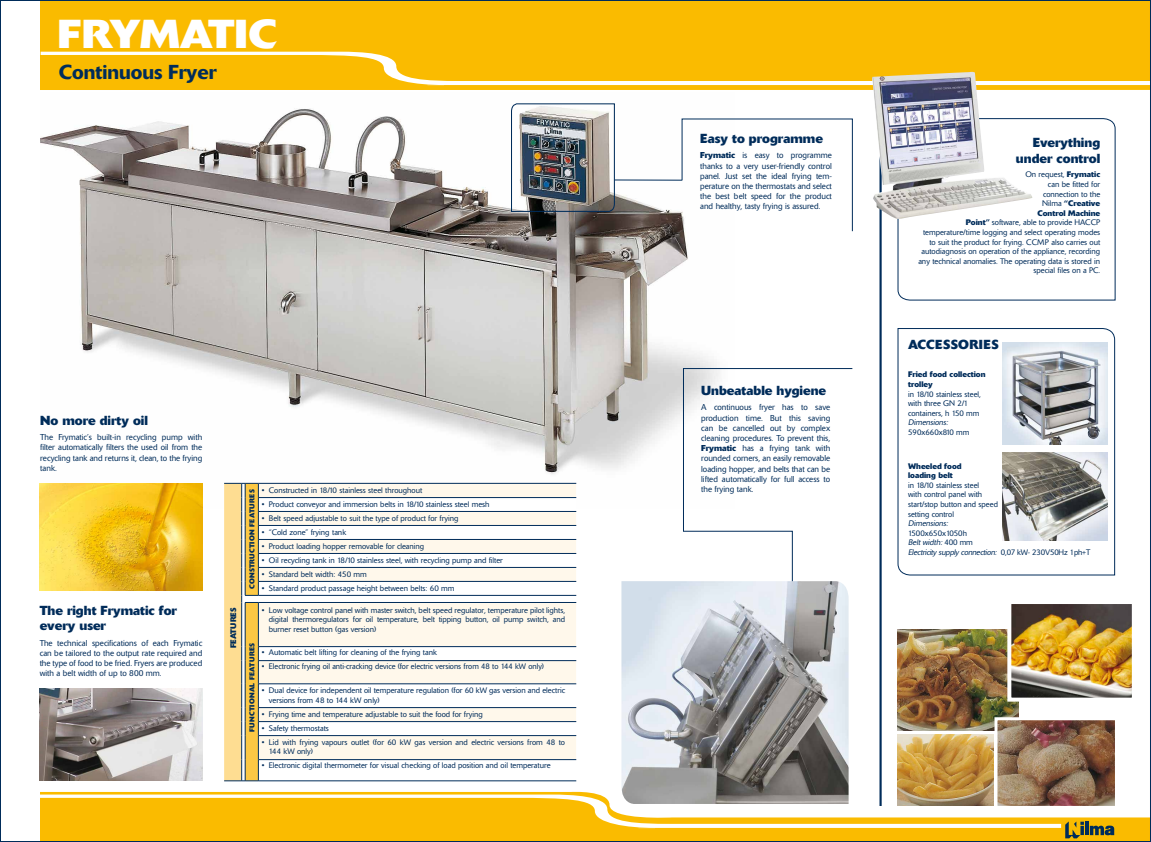
<style>
.page{position:relative;width:1151px;height:842px;background:#fff}
.page>*{position:absolute;margin:0;border:0;box-sizing:border-box;transform-origin:0 0}
.t1{font:700 40px "Delta";color:#fff;scale:1.07 1}
.t2{font:500 20px "Delta";color:#002c5a}
.t3{font:700 13px/15.6px "Delta";color:#002c5a;text-align:right}
.t4{font:700 13px "Delta";letter-spacing:.02em;color:#002c5a}
.t5{font:300 8.5px/10.2px "Delta";color:#002c5a;text-align:justify}
.t6{font:300 8px/9.6px "Delta";color:#002c5a}
.t7{font:700 8px/9.6px "Delta";color:#002c5a}
.t8{font:italic 300 8px "Delta";color:#002c5a}
.t9{font:700 7px "Delta";letter-spacing:.03em;color:#002c5a}
.s1{font-weight:400}
.s2{font-weight:700}
.s3{font-style:italic}
</style>
<div class="page">
<div style="left:0;top:0;width:1151px;height:90px;background:#fabb00"></div>
<div style="left:40px;top:817px;width:1109px;height:23px;background:#fabb00"></div>
<div style="left:0;top:0;width:40px;height:842px;background:#fff"></div>
<svg style="left:41px;top:52px;width:1108px;height:33px"></svg>
<img style="left:872px;top:72px;width:161px;height:31px">
<img style="left:0;top:103px;width:1138px;height:735px">
<svg style="left:897px;top:327px;width:219px;height:249px"></svg>
<svg style="left:897px;top:118px;width:219px;height:183px"></svg>
<h1 class="t1" style="left:58px;top:9px;width:207px">FRYMATIC</h1>
<h2 class="t2" style="left:59px;top:60px;width:159px">Continuous Fryer</h2>
<h3 class="t3" style="left:40px;top:412px;width:109px">No more dirty oil</h3>
<p class="t5" style="left:40px;top:432px;width:164px">The Frymatic’s built-in recycling pump with filter automatically filters the used oil from the recycling tank and returns it, clean, to the frying tank.</p>
<h3 class="t3" style="left:40px;top:602px;width:139px;text-align:left">The right Frymatic for every user</h3>
<p class="t5" style="left:40px;top:638px;width:164px">The technical specifications of each Frymatic can be tailored to the output rate required and the type of food to be fried. Fryers are produced with a belt width of up to 800 mm.</p>
<p class="t7" style="left:228px;top:648px;width:42px;rotate:-90deg">FEATURES</p>
<p class="t9" style="left:248px;top:589px;width:101px;rotate:-90deg">CONSTRUCTION FEATURES</p>
<p class="t6" style="left:262px;top:486px;width:162px"><span class="s1">•</span> Constructed in 18/10 stainless steel throughout</p>
<p class="t6" style="left:262px;top:500px;width:229px"><span class="s1">•</span> Product conveyor and immersion belts in 18/10 stainless steel mesh</p>
<p class="t6" style="left:262px;top:514px;width:198px"><span class="s1">•</span> Belt speed adjustable to suit the type of product for frying</p>
<p class="t6" style="left:262px;top:528px;width:86px"><span class="s1">•</span> “Cold zone” frying tank</p>
<p class="t6" style="left:262px;top:542px;width:164px"><span class="s1">•</span> Product loading hopper removable for cleaning</p>
<p class="t6" style="left:262px;top:556px;width:242px"><span class="s1">•</span> Oil recycling tank in 18/10 stainless steel, with recycling pump and filter</p>
<p class="t6" style="left:262px;top:570px;width:106px"><span class="s1">•</span> Standard belt width: 450 mm</p>
<p class="t6" style="left:262px;top:584px;width:194px"><span class="s1">•</span> Standard product passage height between belts: 60 mm</p>
<p class="t6" style="left:269px;top:605px;width:298px;text-align:justify;text-indent:-7px"><span class="s1">•</span> Low voltage control panel with master switch, belt speed regulator, temperature pilot lights, digital thermoregulators for oil temperature, belt tipping button, oil pump switch, and burner reset button (gas version)</p>
<p class="t6" style="left:262px;top:648px;width:177px"><span class="s1">•</span> Automatic belt lifting for cleaning of the frying tank</p>
<p class="t6" style="left:262px;top:662px;width:284px"><span class="s1">•</span> Electronic frying oil anti-cracking device (for electric versions from 48 to 144 kW only)</p>
<p class="t6" style="left:269px;top:685px;width:298px;text-indent:-7px"><span class="s1">•</span> Dual device for independent oil temperature regulation (for 60 kW gas version and electric versions from 48 to 144 kW only)</p>
<p class="t6" style="left:262px;top:709px;width:222px"><span class="s1">•</span> Frying time and temperature adjustable to suit the food for frying</p>
<p class="t6" style="left:262px;top:723px;width:68px"><span class="s1">•</span> Safety thermostats</p>
<p class="t6" style="left:269px;top:737px;width:298px;text-indent:-7px"><span class="s1">•</span> Lid with frying vapours outlet (for 60 kW gas version and electric versions from 48 to<br>144 kW only)</p>
<p class="t6" style="left:262px;top:761px;width:290px"><span class="s1">•</span> Electronic digital thermometer for visual checking of load position and oil temperature</p>
<p class="t9" style="left:248px;top:732px;width:91px;rotate:-90deg">FUNCTIONAL FEATURES</p>
<h3 class="t3" style="left:700px;top:131px;width:124px">Easy to programme</h3>
<p class="t5" style="left:700px;top:150px;width:133px"><span class="s2">Frymatic</span> is easy to programme thanks to a very user-friendly control panel. Just set the ideal frying tem&shy;perature on the thermostats and select the best belt speed for the product and healthy, tasty frying is assured.</p>
<h3 class="t3" style="left:701px;top:383px;width:126px">Unbeatable hygiene</h3>
<p class="t5" style="left:701px;top:402px;width:130px">A continuous fryer has to save production time. But this saving can be cancelled out by complex cleaning procedures. To prevent this, <span class="s2">Frymatic</span> has a frying tank with rounded corners, an easily removable loading hopper, and belts that can be lifted automatically for full access to the frying tank.</p>
<h3 class="t3" style="left:1016px;top:135px;width:86px">Everything under control</h3>
<p class="t6" style="left:918px;top:170px;width:183px;text-align:right">On request, <span class="s2">Frymatic<br></span>can be fitted for<br>connection to the<br>Nilma <span class="s2">“Creative<br>Control Machine<br>Point”</span> software, able to provide HACCP temperature/time logging and select operating modes to suit the product for frying. CCMP also carries out autodiagnosis on operation of the appliance, recording any technical anomalies. The operating data is stored in special files on a PC.</p>
<h3 class="t4" style="left:908px;top:336px;width:92px">ACCESSORIES</h3>
<p class="t7" style="left:908px;top:370px;width:79px">Fried food collection trolley</p>
<p class="t6" style="left:908px;top:389px;width:74px">in 18/10 stainless steel, with three GN 2/1 containers, h 150 mm</p>
<p class="t8" style="left:908px;top:418px;width:43px">Dimensions:</p>
<p class="t6" style="left:908px;top:428px;width:63px">590x660x810 mm</p>
<p class="t7" style="left:908px;top:461px;width:55px">Wheeled food loading belt</p>
<p class="t6" style="left:908px;top:480px;width:91px">in 18/10 stainless steel<br>with control panel with start/stop button and speed setting control</p>
<p class="t8" style="left:908px;top:519px;width:43px">Dimensions:</p>
<p class="t6" style="left:908px;top:528px;width:184px">1500x650x1050h<br><span class="s3">Belt width:</span> 4 0 0 m m<br><span class="s3">Electricity supply connection:</span> 0 , 0 7 kW- 2 3 0 V 5 0 H z 1 p h + T</p>
</div>
